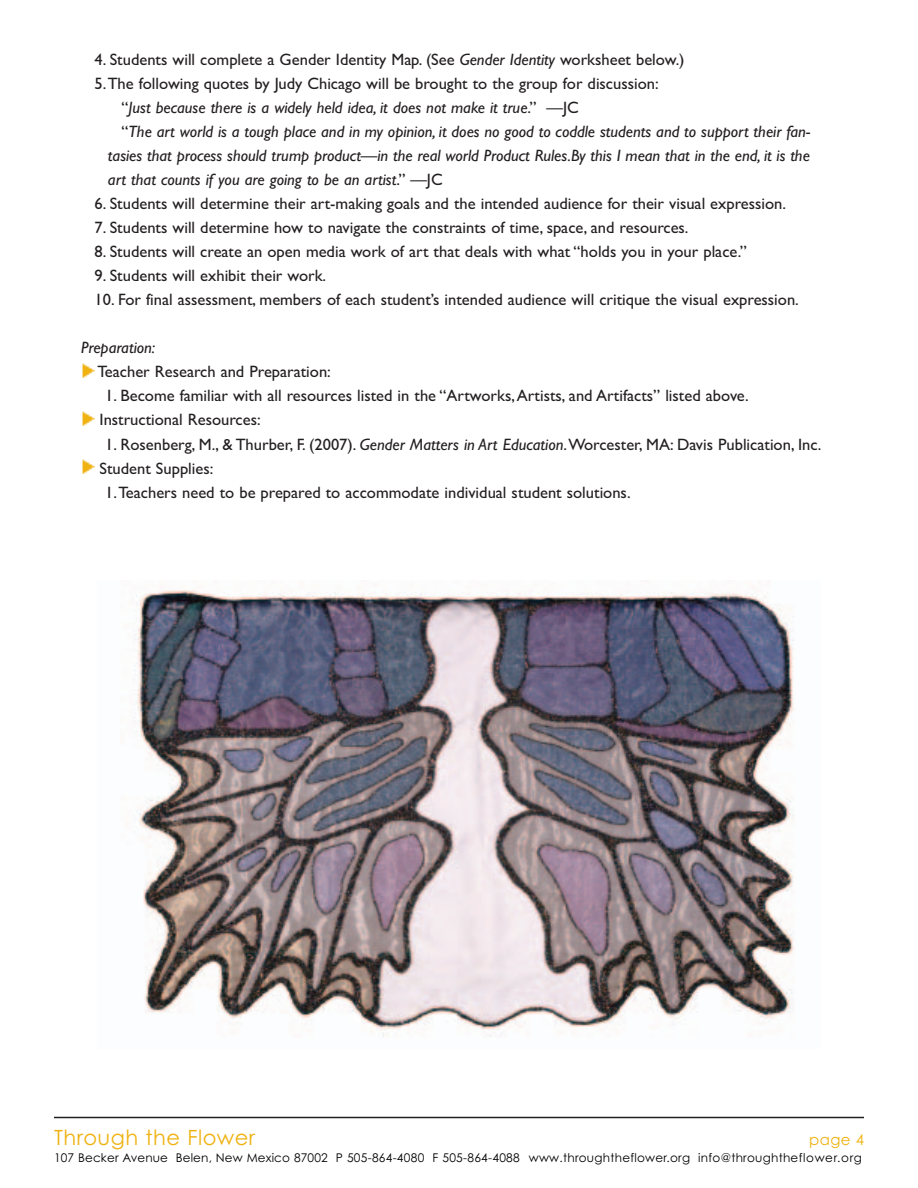
<style>
.page{position:relative;width:918px;height:1188px;background:#fff}
.page>*{position:absolute;margin:0;border:0;box-sizing:border-box;transform-origin:0 0}
.t1{font:21px "Century Gothic";letter-spacing:.02em;color:#efb211}
.t2{font:16.5px/24px "Gill Sans";color:#231f20}
.t3{font:italic 16.5px "Gill Sans";color:#231f20}
.t4{font:15px "Century Gothic";color:#efb211}
.t5{font:12px "Century Gothic";letter-spacing:.02em;color:#000}
.s1{font-style:italic}
.s2{font-style:normal}
</style>
<div class="page">
<img style="left:82px;top:363px;width:12px;height:14px">
<img style="left:82px;top:411px;width:12px;height:14px">
<img style="left:82px;top:459px;width:12px;height:14px">
<hr style="left:54px;top:1117px;width:810px;height:1px;background:#231f20">
<img style="left:133px;top:587px;width:661px;height:450px">
<p class="t2" style="left:94px;top:48px;width:592px">4. Students will complete a Gender Identity Map. (See <span class="s1">Gender Identity</span> worksheet below.)</p>
<p class="t2" style="left:94px;top:72px;width:566px">5.The following quotes by Judy Chicago will be brought to the group for discussion:</p>
<p class="t3" style="left:121px;top:98px;width:459px"><span class="s2">“</span>Just because there is a widely held idea, it does not make it true<span class="s2">.” —JC</span></p>
<p class="t3" style="left:121px;top:122px;width:690px"><span class="s2">“</span>The art world is a tough place and in my opinion, it does no good to coddle students and to support their fan-</p>
<p class="t3" style="left:108px;top:146px;width:703px">tasies that process should trump product—in the real world Product Rules.By this I mean that in the end, it is the</p>
<p class="t3" style="left:108px;top:170px;width:336px">art that counts if you are going to be an artist<span class="s2">.” —JC</span></p>
<p class="t2" style="left:94px;top:192px;width:693px">6. Students will determine their art-making goals and the intended audience for their visual expression.</p>
<p class="t2" style="left:94px;top:216px;width:596px">7. Students will determine how to navigate the constraints of time, space, and resources.</p>
<p class="t2" style="left:94px;top:240px;width:654px">8. Students will create an open media work of art that deals with what “holds you in your place.”</p>
<p class="t2" style="left:94px;top:264px;width:233px">9. Students will exhibit their work.</p>
<p class="t2" style="left:94px;top:288px;width:706px">10. For final assessment, members of each student’s intended audience will critique the visual expression.</p>
<p class="t3" style="left:81px;top:338px;width:76px">Preparation:</p>
<p class="t2" style="left:97px;top:360px;width:235px">Teacher Research and Preparation:</p>
<p class="t2" style="left:100px;top:384px;width:651px;text-indent:6px">1. Become familiar with all resources listed in the “Artworks,Artists, and Artifacts” listed above.<br>Instructional Resources:</p>
<p class="t2" style="left:105px;top:432px;width:718px">1. Rosenberg, M., &amp; Thurber, F. (2007). <span class="s1">Gender Matters in Art Education</span>.Worcester, MA: Davis Publication, Inc.</p>
<p class="t2" style="left:100px;top:456px;width:115px">Student Supplies:</p>
<p class="t2" style="left:105px;top:480px;width:527px">1.Teachers need to be prepared to accommodate individual student solutions.</p>
<p class="t1" style="left:54px;top:1126px;width:203px">Through the Flower</p>
<p class="t4" style="left:809px;top:1131px;width:56px">page 4</p>
<p class="t5" style="left:54px;top:1151px;width:810px">107 Becker Avenue Belen, New Mexico 87002 P 505-864-4080 F 505-864-4088 www.throughtheflower.org info@throughtheflower.org</p>
</div>
